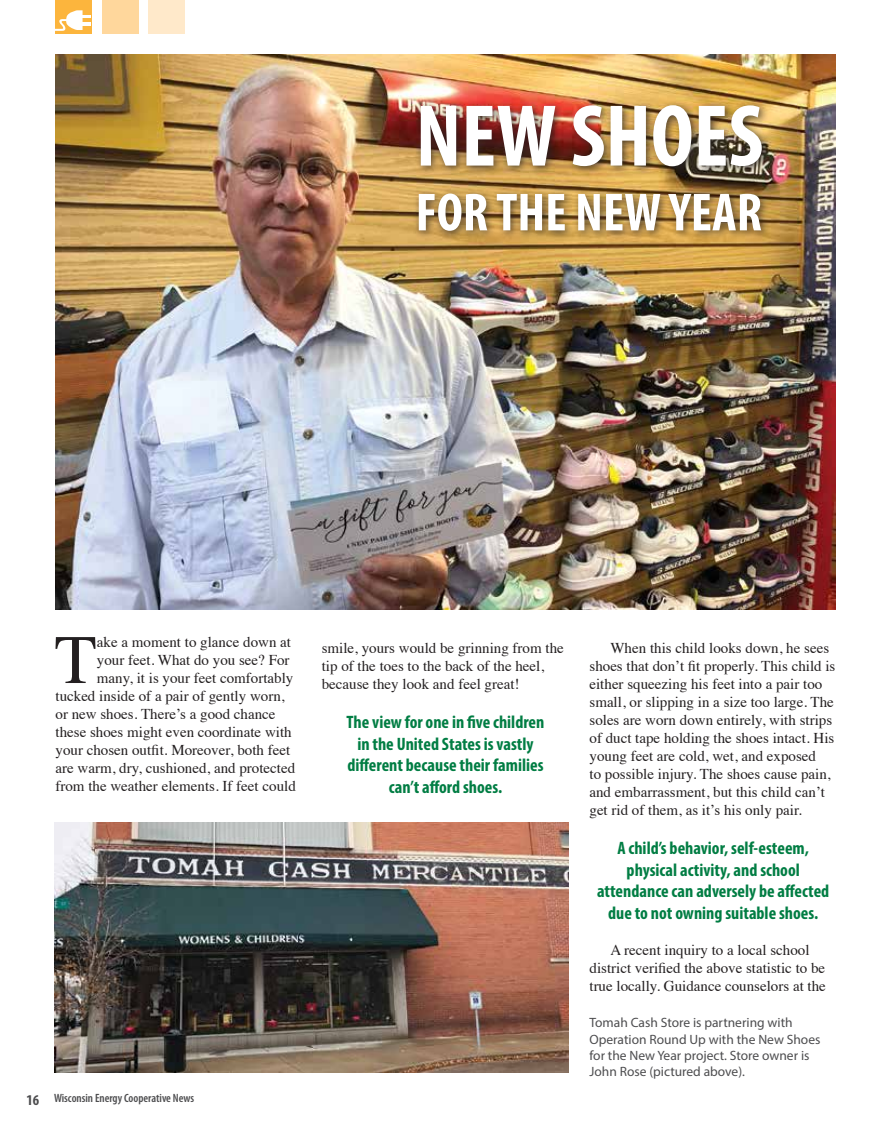
<style>
.page{position:relative;width:891px;height:1134px;background:#fff}
.page>*{position:absolute;margin:0;border:0;box-sizing:border-box;transform-origin:0 0}
.t1{font:700 condensed 88.5px "Myriad Pro";color:#fff}
.t2{font:69.45px "Times";color:#231f20}
.t3{font:700 condensed 54px "Myriad Pro";color:#fff}
.t4{font:700 condensed 18px/21.6px "Myriad Pro";color:#007d43;text-align:center}
.t5{font:15px/18px "Times";color:#231f20}
.t6{font:13.5px/16.2px "Myriad Pro";color:#4d4d4f}
.t7{font:600 condensed 12px "Myriad Pro";color:#4d4d4f}
.s1{font-weight:700;font-size:15px}
</style>
<div class="page">
<div style="left:56px;top:0;width:36px;height:34px;background:#fcb53d"></div>
<div style="left:102px;top:0;width:37px;height:34px;background:#ffd79c"></div>
<div style="left:148px;top:0;width:37px;height:34px;background:#ffe9ca"></div>
<svg style="left:55px;top:10px;width:35px;height:21px"></svg>
<img style="left:56px;top:54px;width:779px;height:555px">
<div style="left:413px;top:100px;width:359px;height:141px;background:#231f20;opacity:.75"></div>
<img style="left:55px;top:822px;width:513px;height:250px">
<h1 class="t1" style="left:416px;top:81px;width:349px">NEW SHOES</h1>
<h3 class="t3" style="left:416px;top:179px;width:348px">FOR THE NEW YEAR</h3>
<h2 class="t2" style="left:55px;top:595px;width:44px">T</h2>
<p class="t5" style="left:97px;top:632px;width:196px">ake a moment to glance down at</p>
<p class="t5" style="left:97px;top:650px;width:194px">your feet. What do you see? For</p>
<p class="t5" style="left:97px;top:668px;width:198px">many, it is your feet comfortably</p>
<p class="t5" style="left:56px;top:686px;width:231px">tucked inside of a pair of gently worn,</p>
<p class="t5" style="left:56px;top:704px;width:222px">or new shoes. There’s a good chance</p>
<p class="t5" style="left:56px;top:722px;width:238px">these shoes might even coordinate with</p>
<p class="t5" style="left:56px;top:740px;width:236px">your chosen outfit. Moreover, both feet</p>
<p class="t5" style="left:56px;top:758px;width:241px">are warm, dry, cushioned, and protected</p>
<p class="t5" style="left:56px;top:776px;width:242px">from the weather elements. If feet could</p>
<p class="t7" style="left:27px;top:1091px;width:169px"><span class="s1">16</span> Wisconsin Energy Cooperative News</p>
<p class="t5" style="left:322px;top:637px;width:244px">smile, yours would be grinning from the tip of the toes to the back of the heel, because they look and feel great!</p>
<p class="t4" style="left:347px;top:711px;width:199px">The view for one in five children in the United States is vastly different because their families can’t afford shoes.</p>
<p class="t5" style="left:590px;top:637px;width:247px;text-indent:21px">When this child looks down, he sees shoes that don’t fit properly. This child is either squeezing his feet into a pair too small, or slipping in a size too large. The soles are worn down entirely, with strips of duct tape holding the shoes intact. His young feet are cold, wet, and exposed<br>to possible injury. The shoes cause pain, and embarrassment, but this child can’t get rid of them, as it’s his only pair.</p>
<p class="t4" style="left:597px;top:837px;width:234px">A child’s behavior, self-esteem, physical activity, and school attendance can adversely be affected due to not owning suitable shoes.</p>
<p class="t5" style="left:590px;top:940px;width:238px;text-align:center">A recent inquiry to a local school district verified the above statistic to be true locally. Guidance counselors at the</p>
<p class="t6" style="left:590px;top:1015px;width:232px">Tomah Cash Store is partnering with Operation Round Up with the New Shoes for the New Year project. Store owner is John Rose (pictured above).</p>
</div>
